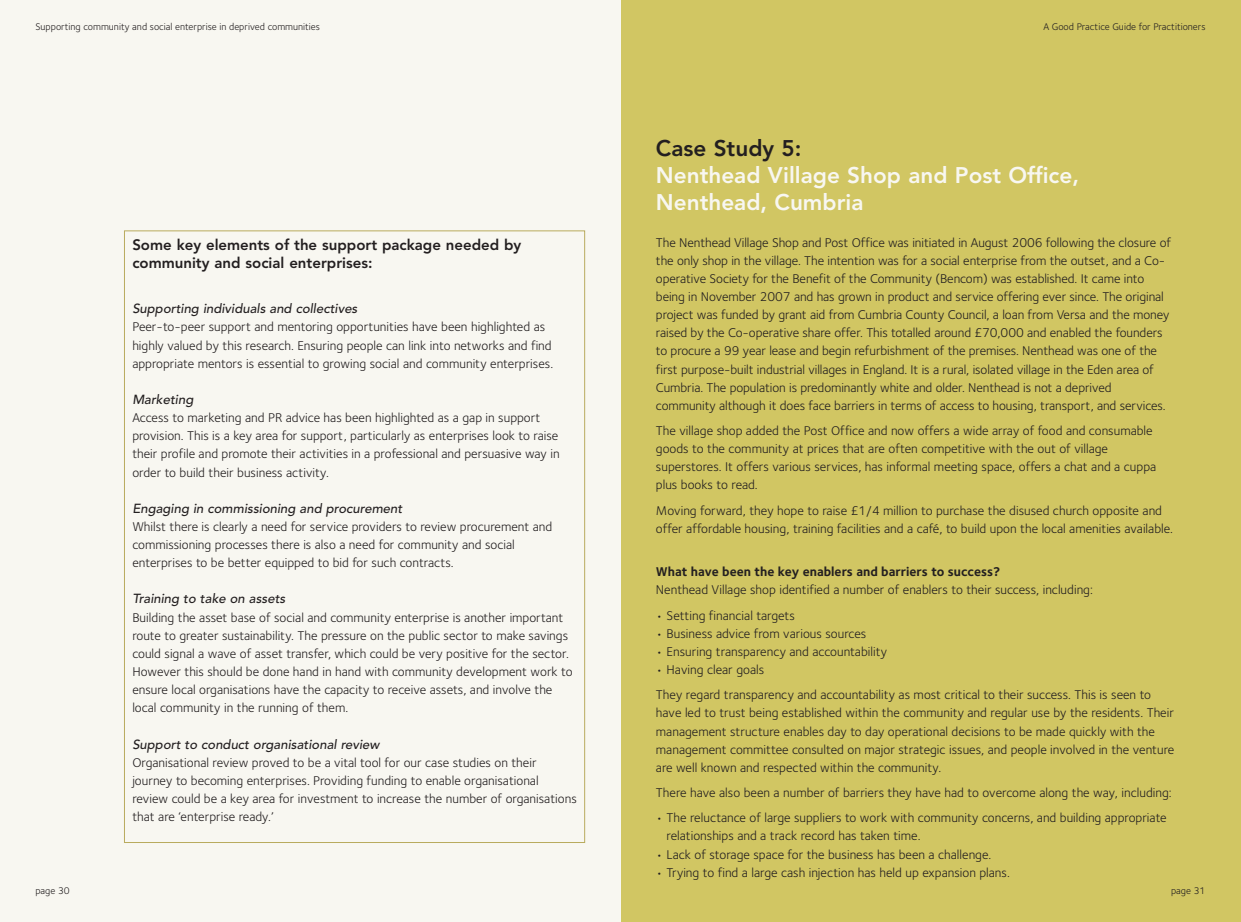
<style>
.page{position:relative;width:1241px;height:922px;background:#fff}
.page>*{position:absolute;margin:0;border:0;box-sizing:border-box;transform-origin:0 0}
.t1{font:800 22.5px/27px "Avenir";color:#f8f7f1}
.t2{font:800 22.5px "Avenir";color:#231f20}
.t3{font:800 15px/18px "Avenir";color:#231f20}
.t4{font:13.12px/18.1px "Foundry Sterling";color:#231f20}
.t5{font:italic 500 13.12px "Avenir";color:#231f20}
.t6{font:700 13.12px "Foundry Sterling";color:#231f20}
.t7{font:10px "Foundry Sterling";color:#231f20}
</style>
<div class="page">
<div style="left:620px;top:0;width:620px;height:921px;background:#d1c663"></div>
<div style="left:0;top:0;width:620px;height:921px;background:#f8f7f1"></div>
<p class="t7" style="left:35px;top:23px;width:286px">Supporting community and social enterprise in deprived communities</p>
<p class="t7" style="left:1043px;top:23px;width:164px">A Good Practice Guide for Practitioners</p>
<p class="t3" style="left:132px;top:236px;width:390px">Some key elements of the support package needed by community and social enterprises:</p>
<p class="t5" style="left:132px;top:301px;width:226px">Supporting individuals and collectives</p>
<p class="t4" style="left:132px;top:319px;width:422px">Peer-to-peer support and mentoring opportunities have been highlighted as highly valued by this research. Ensuring people can link into networks and find appropriate mentors is essential to growing social and community enterprises.</p>
<p class="t5" style="left:132px;top:391px;width:62px">Marketing</p>
<p class="t4" style="left:132px;top:409px;width:429px">Access to marketing and PR advice has been highlighted as a gap in support provision. This is a key area for support, particularly as enterprises look to raise their profile and promote their activities in a professional and persuasive way in order to build their business activity.</p>
<p class="t5" style="left:132px;top:500px;width:271px">Engaging in commissioning and procurement</p>
<p class="t4" style="left:132px;top:518px;width:421px">Whilst there is clearly a need for service providers to review procurement and commissioning processes there is also a need for community and social enterprises to be better equipped to bid for such contracts.</p>
<p class="t5" style="left:132px;top:591px;width:154px">Training to take on assets</p>
<p class="t4" style="left:132px;top:609px;width:442px">Building the asset base of social and community enterprise is another important route to greater sustainability. The pressure on the public sector to make savings could signal a wave of asset transfer, which could be very positive for the sector.<br>However this should be done hand in hand with community development work to ensure local organisations have the capacity to receive assets, and involve the local community in the running of them.</p>
<p class="t5" style="left:132px;top:736px;width:249px">Support to conduct organisational review</p>
<p class="t4" style="left:132px;top:754px;width:446px">Organisational review proved to be a vital tool for our case studies on their journey to becoming enterprises. Providing funding to enable organisational review could be a key area for investment to increase the number of organisations that are ‘enterprise ready.’</p>
<h1 class="t2" style="left:656px;top:135px;width:147px">Case Study 5:</h1>
<h1 class="t1" style="left:656px;top:162px;width:424px">Nenthead Village Shop and Post Office,<br>Nenthead, Cumbria</h1>
<p class="t4" style="left:656px;top:234px;width:516px">The Nenthead Village Shop and Post Office was initiated in August 2006 following the closure of the only shop in the village. The intention was for a social enterprise from the outset, and a Co&shy;operative Society for the Benefit of the Community (Bencom) was established. It came into being in November 2007 and has grown in product and service offering ever since. The original project was funded by grant aid from Cumbria County Council, a loan from Versa and the money raised by the Co-operative share offer. This totalled around £70,000 and enabled the founders to procure a 99 year lease and begin refurbishment of the premises. Nenthead was one of the first purpose-built industrial villages in England. It is a rural, isolated village in the Eden area of Cumbria. The population is predominantly white and older. Nenthead is not a deprived community although it does face barriers in terms of access to housing, transport, and services.</p>
<p class="t4" style="left:656px;top:422px;width:501px">The village shop added the Post Office and now offers a wide array of food and consumable goods to the community at prices that are often competitive with the out of village superstores. It offers various services, has informal meeting space, offers a chat and a cuppa plus books to read.</p>
<p class="t4" style="left:656px;top:502px;width:518px">Moving forward, they hope to raise £1/4 million to purchase the disused church opposite and offer affordable housing, training facilities and a café, to build upon the local amenities available.</p>
<p class="t6" style="left:656px;top:566px;width:346px">What have been the key enablers and barriers to success?</p>
<p class="t4" style="left:656px;top:582px;width:438px">Nenthead Village shop identified a number of enablers to their success, including:</p>
<p class="t4" style="left:656px;top:607px;width:140px">• Setting financial targets</p>
<p class="t4" style="left:656px;top:625px;width:212px">• Business advice from various sources</p>
<p class="t4" style="left:656px;top:643px;width:233px">• Ensuring transparency and accountability</p>
<p class="t4" style="left:656px;top:658px;width:496px;line-height:25.2px">• Having clear goals<br>They regard transparency and accountability as most critical to their success. This is seen to</p>
<p class="t4" style="left:656px;top:704px;width:520px">have led to trust being established within the community and regular use by the residents. Their management structure enables day to day operational decisions to be made quickly with the management committee consulted on major strategic issues, and people involved in the venture are well known and respected within the community.</p>
<p class="t4" style="left:656px;top:784px;width:517px">There have also been a number of barriers they have had to overcome along the way, including:</p>
<p class="t4" style="left:666px;top:809px;width:501px;text-indent:-11px">• The reluctance of large suppliers to work with community concerns, and building appropriate relationships and a track record has taken time.</p>
<p class="t4" style="left:656px;top:845px;width:337px">• Lack of storage space for the business has been a challenge.</p>
<p class="t4" style="left:656px;top:864px;width:355px">• Trying to find a large cash injection has held up expansion plans.</p>
<p class="t7" style="left:35px;top:886px;width:36px">page 30</p>
<p class="t7" style="left:1170px;top:886px;width:36px">page 31</p>
</div>
